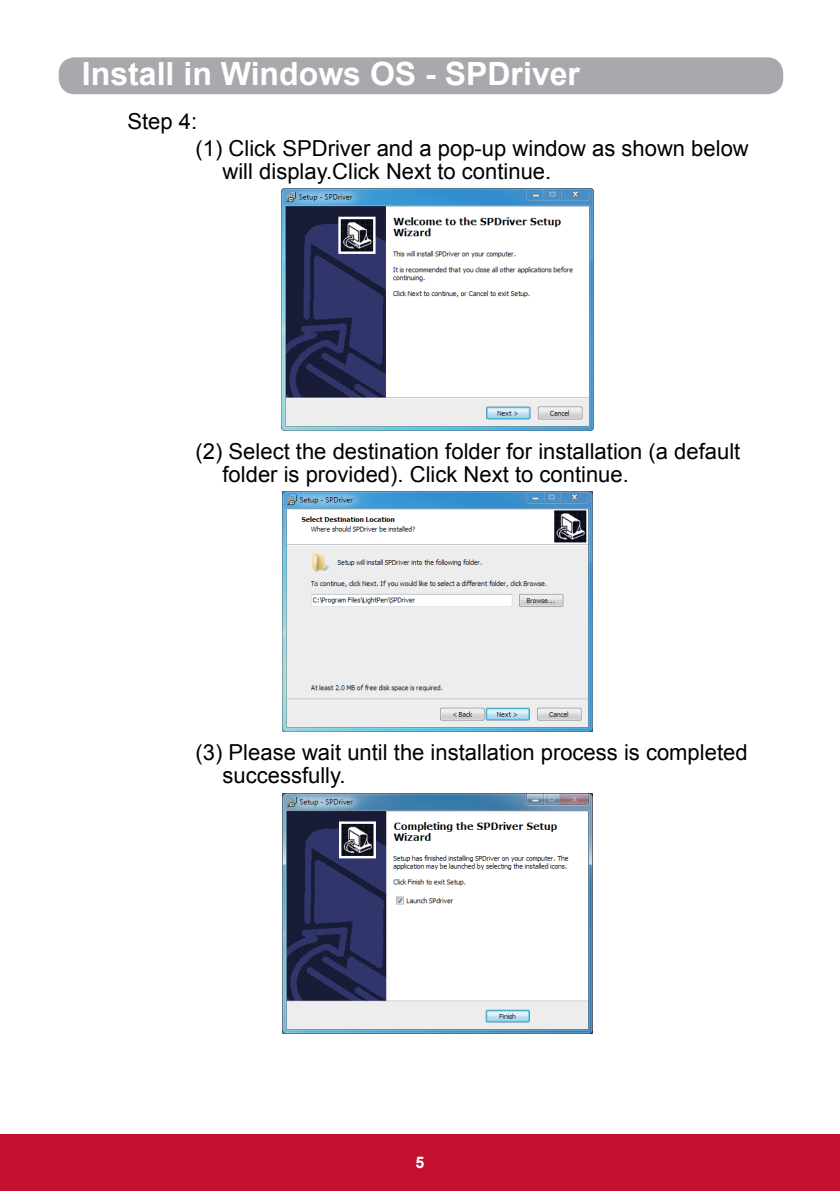
<style>
.page{position:relative;width:840px;height:1191px;background:#fff}
.page>*{position:absolute;margin:0;border:0;box-sizing:border-box;transform-origin:0 0}
.t1{font:700 32px "Arial";color:#fff}
.t2{font:22px/23px "Arial";color:#000}
.t3{font:700 16px "Arial";color:#fff}
</style>
<div class="page">
<div style="left:59px;top:57px;width:723px;height:37px;background:#a8a9ad;border-radius:16px"></div>
<div style="left:0;top:1134px;width:839px;height:57px;background:#c3102f"></div>
<img style="left:281px;top:189px;width:312px;height:241px">
<img style="left:282px;top:492px;width:310px;height:239px">
<img style="left:282px;top:793px;width:310px;height:240px">
<h1 class="t1" style="left:82px;top:53px;width:499px">Install in Windows OS - SPDriver</h1>
<p class="t2" style="left:195px;top:109px;width:554px;line-height:26.4px;text-indent:-68px">Step 4:<br>(1) Click SPDriver and a pop-up window as shown below</p>
<p class="t2" style="left:222px;top:160px;width:330px">will display.Click Next to continue.</p>
<p class="t2" style="left:222px;top:440px;width:519px;text-indent:-27px">(2) Select the destination folder for installation (a default folder is provided). Click Next to continue.</p>
<p class="t2" style="left:222px;top:741px;width:526px;text-indent:-27px">(3) Please wait until the installation process is completed successfully.</p>
<p class="t3" style="left:415px;top:1152px;width:10px">5</p>
</div>
